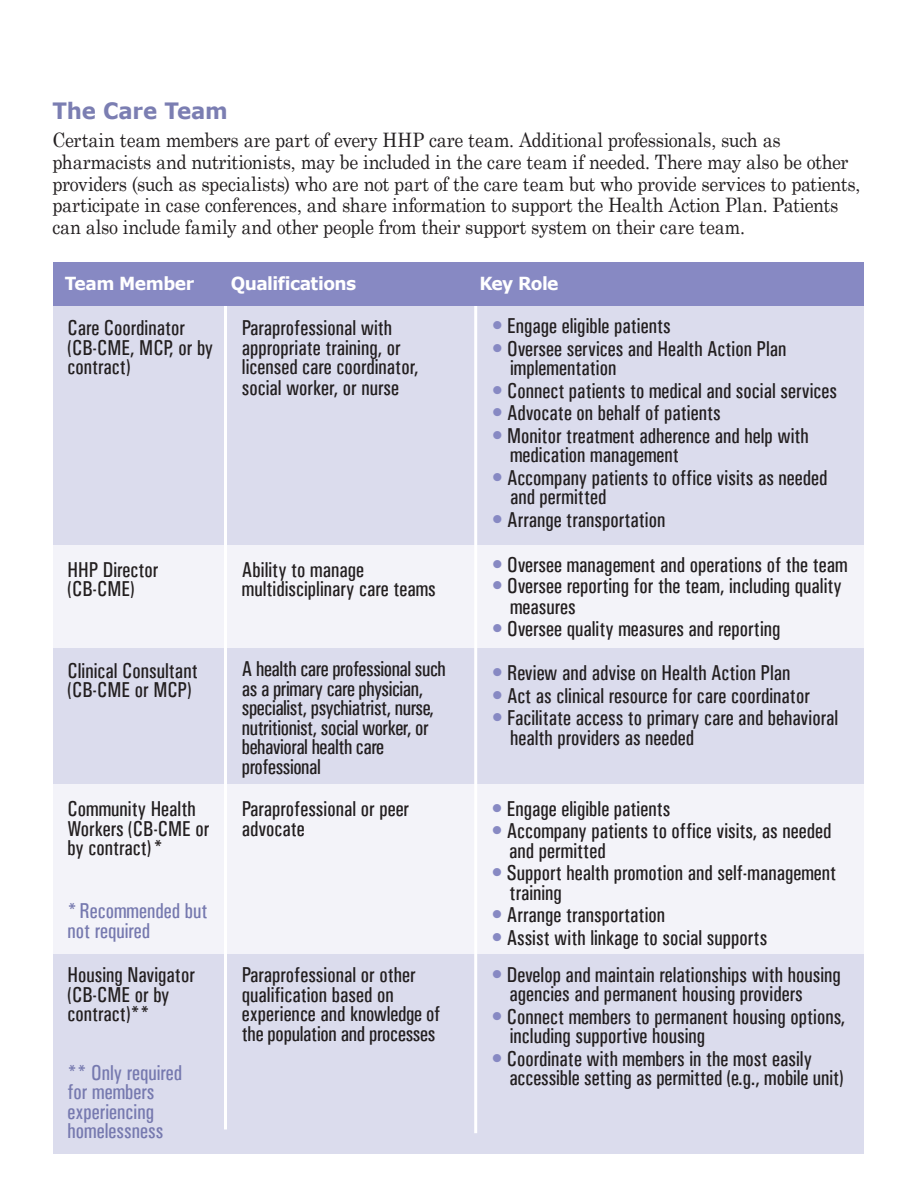
<style>
.page{position:relative;width:918px;height:1188px;background:#fff}
.page>*{position:absolute;margin:0;border:0;box-sizing:border-box;transform-origin:0 0}
.t1{font:700 22.5px "Verdana";letter-spacing:-.01em;color:#7b7eb2;scale:.95 1}
.t2{font:21.6px/19.5px "Univers Condensed";color:#231f20;scale:.95 1}
.t3{font:21.6px/19.5px "Univers Condensed";letter-spacing:-.02em;color:#231f20;scale:.95 1}
.t4{font:21.6px/19.5px "Univers Condensed";color:#7679af;scale:.95 1}
.t5{font:19.8px/21.8px "Century Schoolbook";letter-spacing:-.015em;color:#231f20;scale:.9 1}
.t6{font:700 18px "Verdana";letter-spacing:-.03em;color:#fff;scale:.95 1}
.s1{font-size:22.5px;color:#8789c3}
</style>
<div class="page">
<div style="left:53px;top:262px;width:811px;height:892px;background:#dbdced"></div>
<div style="left:53px;top:546px;width:811px;height:102px;background:#f3f3f9"></div>
<div style="left:53px;top:784px;width:811px;height:170px;background:#f3f3f9"></div>
<hr style="left:474px;top:305px;width:3px;height:828px;background:#fff">
<hr style="left:224px;top:305px;width:3px;height:824px;background:#fff">
<div style="left:53px;top:262px;width:811px;height:43px;background:#8789c3"></div>
<p class="t1" style="left:52px;top:95px;width:186px">The Care Team</p>
<p class="t5" style="left:52px;top:127px;width:899px">Certain team members are part of every HHP care team. Additional professionals, such as pharmacists and nutritionists, may be included in the care team if needed. There may also be other providers (such as specialists) who are not part of the care team but who provide services to patients, participate in case conferences, and share information to support the Health Action Plan. Patients can also include family and other people from their support system on their care team.</p>
<p class="t6" style="left:65px;top:270px;width:138px">Team Member</p>
<p class="t6" style="left:231px;top:270px;width:134px">Qualifications</p>
<p class="t6" style="left:479px;top:270px;width:85px">Key Role</p>
<p class="t2" style="left:68px;top:318px;width:155px">Care Coordinator (CB-CME, MCP, or by contract)</p>
<p class="t2" style="left:242px;top:318px;width:188px;line-height:20px">Paraprofessional with appropriate training, or licensed care coordinator, social worker, or nurse</p>
<p class="t2" style="left:492px;top:316px;width:190px"><span class="s1">•</span> Engage eligible patients</p>
<p class="t2" style="left:510px;top:339px;width:293px;text-indent:-18px"><span class="s1">•</span> Oversee services and Health Action Plan implementation</p>
<p class="t2" style="left:492px;top:381px;width:365px"><span class="s1">•</span> Connect patients to medical and social services</p>
<p class="t2" style="left:492px;top:403px;width:242px"><span class="s1">•</span> Advocate on behalf of patients</p>
<p class="t2" style="left:510px;top:426px;width:316px;text-indent:-18px"><span class="s1">•</span> Monitor treatment adherence and help with medication management</p>
<p class="t2" style="left:510px;top:468px;width:336px;text-indent:-18px"><span class="s1">•</span> Accompany patients to office visits as needed and permitted</p>
<p class="t2" style="left:492px;top:510px;width:184px"><span class="s1">•</span> Arrange transportation</p>
<p class="t2" style="left:68px;top:560px;width:97px">HHP Director (CB-CME)</p>
<p class="t2" style="left:242px;top:560px;width:206px">Ability to manage multidisciplinary care teams</p>
<p class="t2" style="left:492px;top:555px;width:376px"><span class="s1">•</span> Oversee management and operations of the team</p>
<p class="t2" style="left:510px;top:575px;width:351px;line-height:21px;text-indent:-18px"><span class="s1">•</span> Oversee reporting for the team, including quality measures</p>
<p class="t2" style="left:492px;top:619px;width:305px"><span class="s1">•</span> Oversee quality measures and reporting</p>
<p class="t2" style="left:68px;top:661px;width:139px">Clinical Consultant (CB-CME or MCP)</p>
<p class="t3" style="left:242px;top:659px;width:216px">A health care professional such as a primary care physician, specialist, psychiatrist, nurse, nutritionist, social worker, or behavioral health care professional</p>
<p class="t2" style="left:492px;top:663px;width:316px"><span class="s1">•</span> Review and advise on Health Action Plan</p>
<p class="t2" style="left:492px;top:686px;width:336px"><span class="s1">•</span> Act as clinical resource for care coordinator</p>
<p class="t2" style="left:510px;top:708px;width:347px;text-indent:-18px"><span class="s1">•</span> Facilitate access to primary care and behavioral health providers as needed</p>
<p class="t2" style="left:68px;top:799px;width:151px">Community Health<br>Workers (CB-CME or by contract)*</p>
<p class="t4" style="left:68px;top:901px;width:149px">*Recommended but not required</p>
<p class="t2" style="left:68px;top:965px;width:136px">Housing Navigator (CB-CME or by contract)**</p>
<p class="t4" style="left:68px;top:1062px;width:122px">** Only required for members experiencing homelessness</p>
<p class="t2" style="left:242px;top:799px;width:178px">Paraprofessional or peer advocate</p>
<p class="t2" style="left:492px;top:798px;width:190px"><span class="s1">•</span> Engage eligible patients</p>
<p class="t2" style="left:509px;top:821px;width:341px;text-indent:-18px"><span class="s1">•</span> Accompany patients to office visits, as needed and permitted</p>
<p class="t2" style="left:510px;top:863px;width:345px;text-indent:-18px"><span class="s1">•</span> Support health promotion and self-management training</p>
<p class="t2" style="left:492px;top:905px;width:184px"><span class="s1">•</span> Arrange transportation</p>
<p class="t2" style="left:492px;top:927px;width:292px"><span class="s1">•</span> Assist with linkage to social supports</p>
<p class="t2" style="left:242px;top:965px;width:210px">Paraprofessional or other qualification based on experience and knowledge of the population and processes</p>
<p class="t2" style="left:509px;top:964px;width:350px;text-indent:-18px"><span class="s1">•</span> Develop and maintain relationships with housing agencies and permanent housing providers</p>
<p class="t2" style="left:510px;top:1006px;width:355px;text-indent:-18px"><span class="s1">•</span> Connect members to permanent housing options, including supportive housing</p>
<p class="t2" style="left:509px;top:1048px;width:353px;text-indent:-18px"><span class="s1">•</span> Coordinate with members in the most easily accessible setting as permitted (e.g., mobile unit)</p>
</div>
